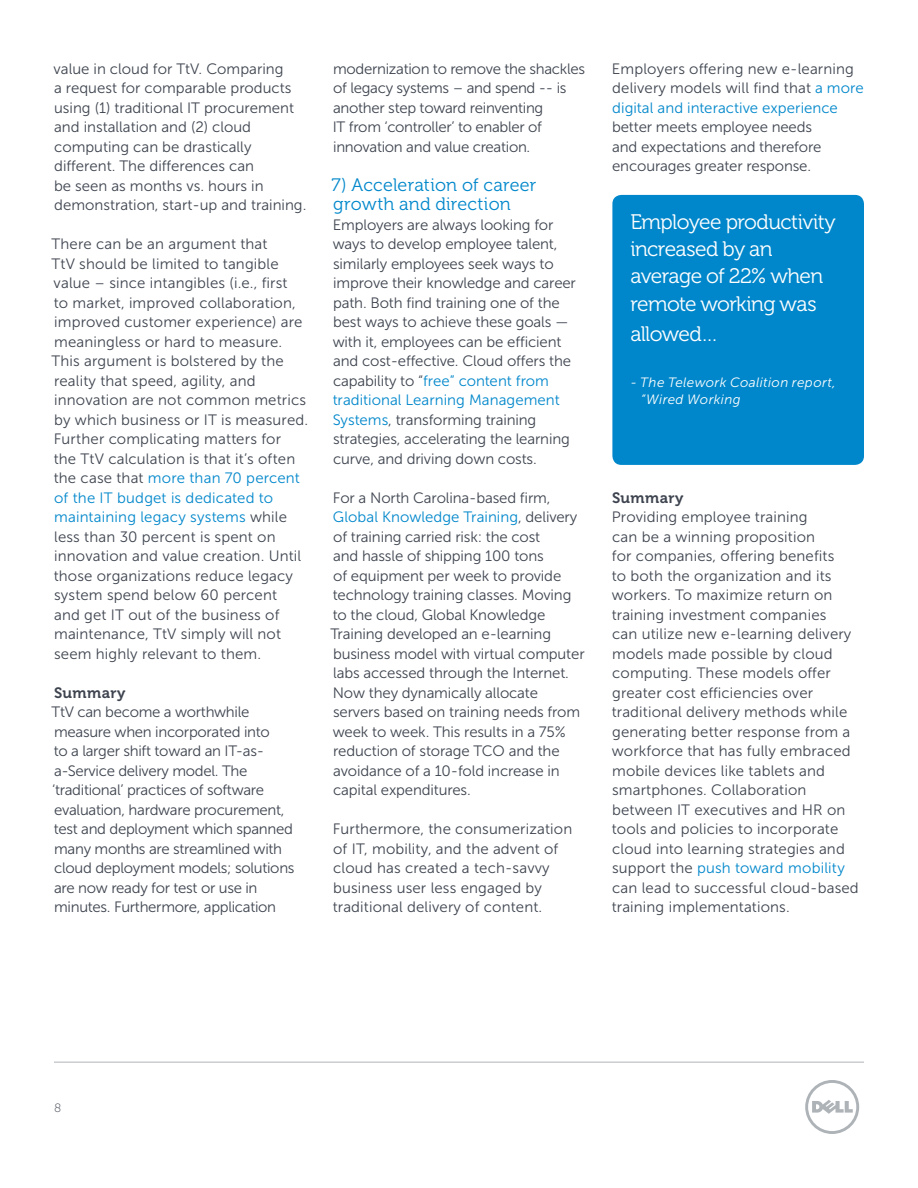
<style>
.page{position:relative;width:918px;height:1188px;background:#fff}
.page>*{position:absolute;margin:0;border:0;box-sizing:border-box;transform-origin:0 0}
.Pull_quote_in_box{font:21px/27px "Museo For Dell 300";letter-spacing:-.03em;color:#fff}
.Para_LG_SubHead_Blue{font:18px/19.5px "Museo For Dell 300";letter-spacing:.01em;color:#0087cb}
.Body_copy_Dell_Dark{font:15px/19.5px "Museo Sans For Dell 300";color:#3e444f}
.Body_copy_Dell_Dark-2{font:15px/19.5px "Museo Sans For Dell 300";letter-spacing:-.02em;color:#3e444f}
.Para_Sm_SubHead_DK_G{font:15px "Museo For Dell 700";letter-spacing:.025em;color:#3e444f}
.Pull_quote_in_box-2{font:italic 13.5px/16.5px "Museo Sans For Dell 300";letter-spacing:.025em;color:#fff}
.t1{font:12px "Museo Sans For Dell 100";color:#3e444f}
.s1{color:#0087cb}
</style>
<div class="page">
<hr style="left:54px;top:1062px;width:810px;height:1px;background:#aeb3b8">
<svg style="left:805px;top:1080px;width:54px;height:54px"></svg>
<div style="left:612px;top:195px;width:252px;height:270px;background:#0087cb;border-radius:9px"></div>
<p class="Body_copy_Dell_Dark" style="left:54px;top:59px;width:254px">value in cloud for TtV. Comparing<br>a request for comparable products using (1) traditional IT procurement and installation and (2) cloud computing can be drastically different. The differences can<br>be seen as months vs. hours in demonstration, start-up and training.</p>
<p class="Body_copy_Dell_Dark" style="left:52px;top:234px;width:258px">There can be an argument that<br>TtV should be limited to tangible value – since intangibles (i.e., first<br>to market, improved collaboration, improved customer experience) are meaningless or hard to measure.<br>This argument is bolstered by the reality that speed, agility, and innovation are not common metrics by which business or IT is measured.<br>Further complicating matters for<br>the TtV calculation is that it’s often the case that <span class="s1">more than 70 percent of the IT budget is dedicated to maintaining legacy systems</span> while less than 30 percent is spent on innovation and value creation. Until those organizations reduce legacy system spend below 60 percent<br>and get IT out of the business of maintenance, TtV simply will not seem highly relevant to them.</p>
<p class="Para_Sm_SubHead_DK_G" style="left:54px;top:684px;width:73px">Summary</p>
<p class="Body_copy_Dell_Dark-2" style="left:52px;top:702px;width:245px">TtV can become a worthwhile measure when incorporated into<br>to a larger shift toward an IT-as&shy;a-Service delivery model. The ‘traditional’ practices of software evaluation, hardware procurement, test and deployment which spanned many months are streamlined with cloud deployment models; solutions are now ready for test or use in minutes. Furthermore, application</p>
<p class="Body_copy_Dell_Dark-2" style="left:333px;top:59px;width:254px">modernization to remove the shackles of legacy systems – and spend -- is another step toward reinventing<br>IT from ‘controller’ to enabler of innovation and value creation.</p>
<p class="Para_LG_SubHead_Blue" style="left:332px;top:175px;width:206px">7) Acceleration of career growth and direction</p>
<p class="Body_copy_Dell_Dark" style="left:333px;top:215px;width:245px">Employers are always looking for ways to develop employee talent, similarly employees seek ways to improve their knowledge and career path. Both find training one of the best ways to achieve these goals — with it, employees can be efficient and cost-effective. Cloud offers the capability to “<span class="s1">free” content from traditional Learning Management Systems</span>, transforming training strategies, accelerating the learning curve, and driving down costs.</p>
<p class="Body_copy_Dell_Dark" style="left:331px;top:488px;width:256px">For a North Carolina-based firm, <span class="s1">Global Knowledge Training</span>, delivery of training carried risk: the cost<br>and hassle of shipping 100 tons<br>of equipment per week to provide technology training classes. Moving to the cloud, Global Knowledge Training developed an e-learning business model with virtual computer labs accessed through the Internet.<br>Now they dynamically allocate servers based on training needs from week to week. This results in a 75% reduction of storage TCO and the avoidance of a 10-fold increase in capital expenditures.</p>
<p class="Body_copy_Dell_Dark" style="left:333px;top:819px;width:241px">Furthermore, the consumerization of IT, mobility, and the advent of cloud has created a tech-savvy business user less engaged by traditional delivery of content.</p>
<p class="Body_copy_Dell_Dark" style="left:612px;top:59px;width:253px">Employers offering new e-learning delivery models will find that <span class="s1">a more digital and interactive experience </span>better meets employee needs<br>and expectations and therefore encourages greater response.</p>
<p class="Pull_quote_in_box" style="left:630px;top:209px;width:207px">Employee productivity increased by an average of 22% when remote working was</p>
<p class="Pull_quote_in_box" style="left:630px;top:320px;width:89px">allowed…</p>
<p class="Pull_quote_in_box-2" style="left:641px;top:374px;width:196px;text-indent:-11px">- The Telework Coalition report, “Wired Working</p>
<p class="Para_Sm_SubHead_DK_G" style="left:612px;top:489px;width:73px">Summary</p>
<p class="Body_copy_Dell_Dark" style="left:612px;top:507px;width:249px">Providing employee training<br>can be a winning proposition<br>for companies, offering benefits<br>to both the organization and its workers. To maximize return on training investment companies<br>can utilize new e-learning delivery models made possible by cloud computing. These models offer greater cost efficiencies over traditional delivery methods while generating better response from a workforce that has fully embraced mobile devices like tablets and smartphones. Collaboration between IT executives and HR on tools and policies to incorporate cloud into learning strategies and support the <span class="s1">push toward mobility </span>can lead to successful cloud-based training implementations.</p>
<p class="t1" style="left:54px;top:1101px;width:9px">8</p>
</div>
